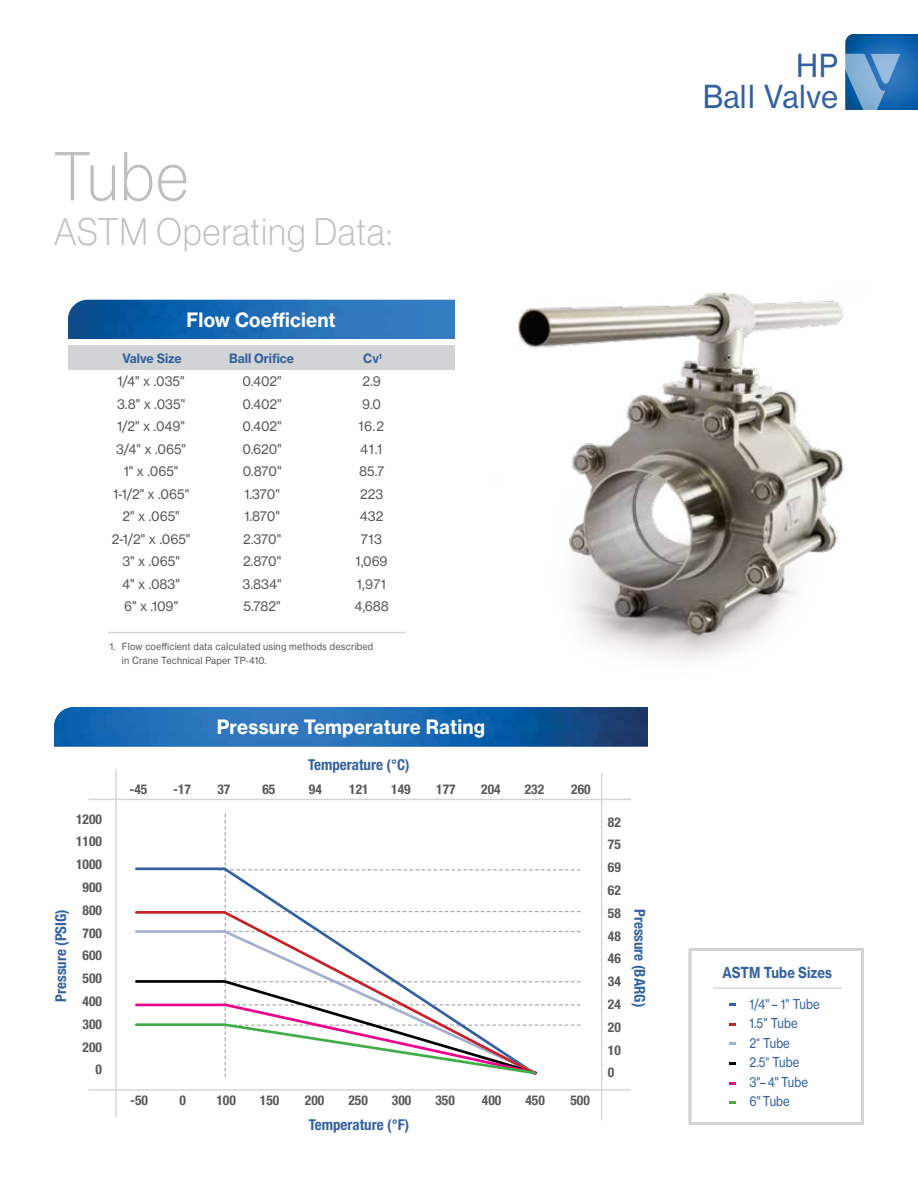
<style>
.page{position:relative;width:918px;height:1188px;background:#fff}
.page>*{position:absolute;margin:0;border:0;box-sizing:border-box;transform-origin:0 0}
.t1{font:67.5px "N Haas Grotesk DS Std 35 X Lt";color:#bcbec0;scale:.95 1}
.t2{font:37.5px "N Haas Grotesk DS Std 35 X Lt";letter-spacing:.035em;color:#bcbec0;scale:.95 1}
.t3{font:31.2px/31.2px "N Haas Grotesk TX Std 55 Rg";letter-spacing:.005em;color:#33619f;text-align:right;scale:.95 1}
.t4{font:19.5px "N Haas Grotesk TX Std 75 Bd";letter-spacing:.01em;color:#fff;scale:.95 1}
.t5{font:700 condensed 15px "Helvetica Neue LT Std";color:#33619f}
.t6{font:15px "N Haas Grotesk TX Std 75 Bd";letter-spacing:.01em;color:#33619f;scale:.85 1}
.t7{font:13.5px "N Haas Grotesk TX Std 55 Rg";color:#58595b;scale:.95 1}
.t8{font:700 condensed 13.5px/22.8px "Helvetica Neue LT Std";color:#58595b;text-align:right}
.t9{font:13.5px/19.5px "N Haas Grotesk TX Std 55 Rg";letter-spacing:.01em;color:#33619f;scale:.85 1}
.t10{font:12.75px "N Haas Grotesk TX Std 75 Bd";color:#33619f;scale:.95 1}
.t11{font:9.75px/13.5px "N Haas Grotesk TX Std 55 Rg";letter-spacing:.02em;color:#58595b;scale:.93 1}
.s1{font-family:"N Haas Grotesk DS Pro 55 Rg"}
</style>
<div class="page">
<svg style="left:845px;top:34px;width:73px;height:76px;background:#3d7fbb"></svg>
<img style="left:518px;top:292px;width:327px;height:368px">
<div style="left:688px;top:948px;width:176px;height:177px;border:3px solid #d1d3d4"></div>
<img style="left:54px;top:707px;width:594px;height:40px">
<hr style="left:89px;top:1089px;width:541px;height:2px;background:#d1d3d4">
<hr style="left:89px;top:799px;width:542px;height:1px;background:#d1d3d4">
<hr style="left:115px;top:770px;width:2px;height:347px;background:#d1d3d4">
<hr style="left:601px;top:773px;width:1px;height:347px;background:#d1d3d4">
<svg style="left:135px;top:814px;width:446px;height:263px"></svg>
<svg style="left:729px;top:1004px;width:7px;height:2px"></svg>
<svg style="left:729px;top:1043px;width:7px;height:2px"></svg>
<svg style="left:729px;top:1082px;width:7px;height:2px"></svg>
<svg style="left:729px;top:1023px;width:7px;height:3px"></svg>
<hr style="left:713px;top:988px;width:129px;height:1px;background:#d1d3d4">
<svg style="left:729px;top:1062px;width:7px;height:2px"></svg>
<svg style="left:729px;top:1101px;width:7px;height:3px"></svg>
<img style="left:68px;top:300px;width:387px;height:39px">
<div style="left:68px;top:344px;width:391px;height:25px;background:#d1d3d4"></div>
<div style="left:456px;top:284px;width:33px;height:114px;background:#fff"></div>
<div style="left:67px;top:339px;width:396px;height:6px;background:#fff"></div>
<hr style="left:108px;top:632px;width:298px;height:1px;background:#d1d3d4">
<h1 class="t1" style="left:54px;top:139px;width:143px">Tube</h1>
<h2 class="t2" style="left:54px;top:211px;width:357px">ASTM Operating Data:</h2>
<h3 class="t4" style="left:186px;top:307px;width:159px">Flow Coefficient</h3>
<p class="t10" style="left:122px;top:350px;width:64px">Valve Size</p>
<p class="t10" style="left:229px;top:350px;width:70px">Ball Orifice</p>
<p class="t10" style="left:363px;top:350px;width:21px">Cv<sup>1</sup></p>
<p class="t7" style="left:118px;top:373px;width:72px">1/4" x .035"</p>
<p class="t7" style="left:242px;top:373px;width:43px">0.402"</p>
<p class="t7" style="left:363px;top:373px;width:21px">2.9</p>
<p class="t7" style="left:117px;top:395px;width:73px">3.8" x .035"</p>
<p class="t7" style="left:242px;top:395px;width:43px">0.402"</p>
<p class="t7" style="left:362px;top:395px;width:21px">9.0</p>
<p class="t7" style="left:117px;top:418px;width:73px">1/2" x .049"</p>
<p class="t7" style="left:242px;top:418px;width:43px">0.402"</p>
<p class="t7" style="left:358px;top:418px;width:29px">16.2</p>
<p class="t7" style="left:116px;top:440px;width:75px">3/4" x .065"</p>
<p class="t7" style="left:243px;top:440px;width:43px">0.620"</p>
<p class="t7" style="left:360px;top:440px;width:25px">41.1</p>
<p class="t7" style="left:124px;top:463px;width:59px">1" x .065"</p>
<p class="t7" style="left:243px;top:463px;width:42px">0.870"</p>
<p class="t7" style="left:359px;top:463px;width:28px">85.7</p>
<p class="t7" style="left:113px;top:485px;width:82px">1-1/2" x .065"</p>
<p class="t7" style="left:244px;top:485px;width:39px">1.370"</p>
<p class="t7" style="left:360px;top:485px;width:26px">223</p>
<p class="t7" style="left:123px;top:508px;width:62px">2" x .065"</p>
<p class="t7" style="left:244px;top:508px;width:39px">1.870"</p>
<p class="t7" style="left:360px;top:508px;width:26px">432</p>
<p class="t7" style="left:112px;top:530px;width:84px">2-1/2" x .065"</p>
<p class="t7" style="left:243px;top:530px;width:42px">2.370"</p>
<p class="t7" style="left:361px;top:530px;width:24px">713</p>
<p class="t7" style="left:122px;top:553px;width:62px">3" x .065"</p>
<p class="t7" style="left:243px;top:553px;width:42px">2.870"</p>
<p class="t7" style="left:356px;top:553px;width:35px">1,069</p>
<p class="t7" style="left:122px;top:575px;width:62px">4" x .083"</p>
<p class="t7" style="left:243px;top:575px;width:43px">3.834"</p>
<p class="t7" style="left:357px;top:575px;width:32px">1,971</p>
<p class="t7" style="left:124px;top:598px;width:58px">6" x .109"</p>
<p class="t7" style="left:244px;top:598px;width:41px">5.782"</p>
<p class="t7" style="left:354px;top:598px;width:38px">4,688</p>
<p class="t11" style="left:122px;top:640px;width:272px;text-indent:-12px">1. Flow coefficient data calculated using methods described in Crane Technical Paper TP-410.</p>
<h3 class="t4" style="left:217px;top:715px;width:284px">Pressure Temperature Rating</h3>
<p class="t5" style="left:308px;top:755px;width:103px">Temperature (°C)</p>
<p class="t8" style="left:130px;top:777px;width:19px">-45</p>
<p class="t8" style="left:173px;top:777px;width:19px">-17</p>
<p class="t8" style="left:218px;top:777px;width:14px">37</p>
<p class="t8" style="left:263px;top:777px;width:14px">65</p>
<p class="t8" style="left:309px;top:777px;width:14px">94</p>
<p class="t8" style="left:349px;top:777px;width:21px">121</p>
<p class="t8" style="left:391px;top:777px;width:21px">149</p>
<p class="t8" style="left:436px;top:777px;width:21px">177</p>
<p class="t8" style="left:481px;top:777px;width:21px">204</p>
<p class="t8" style="left:525px;top:777px;width:21px">232</p>
<p class="t8" style="left:571px;top:777px;width:21px">260</p>
<p class="t8" style="left:76px;top:807px;width:27px">1200<br>1100<br>1000<br>900<br>800<br>700<br>600<br>500<br>400<br>300<br>200<br>0</p>
<p class="t8" style="left:608px;top:810px;width:14px;text-align:justify">82<br>75<br>69<br>62<br>58<br>48<br>46<br>34<br>24<br>20<br>10<br>0</p>
<p class="t5" style="left:52px;top:1002px;width:94px;rotate:-90deg">Pressure (PSIG)</p>
<p class="t5" style="left:649px;top:909px;width:100px;rotate:90deg">Pressure (BARG)</p>
<p class="t8" style="left:130px;top:1089px;width:19px">-50</p>
<p class="t8" style="left:179px;top:1089px;width:8px">0</p>
<p class="t8" style="left:216px;top:1089px;width:21px">100</p>
<p class="t8" style="left:260px;top:1089px;width:21px">150</p>
<p class="t8" style="left:305px;top:1089px;width:21px">200</p>
<p class="t8" style="left:348px;top:1089px;width:21px">250</p>
<p class="t8" style="left:392px;top:1089px;width:21px">300</p>
<p class="t8" style="left:435px;top:1089px;width:21px">350</p>
<p class="t8" style="left:482px;top:1089px;width:21px">400</p>
<p class="t8" style="left:525px;top:1089px;width:21px">450</p>
<p class="t8" style="left:570px;top:1089px;width:21px">500</p>
<p class="t5" style="left:309px;top:1115px;width:102px">Temperature (°F)</p>
<h3 class="t3" style="left:703px;top:50px;width:144px">HP<br>Ball Valve</h3>
<p class="t6" style="left:723px;top:963px;width:130px">ASTM Tube Sizes</p>
<p class="t9" style="left:749px;top:994px;width:84px">1/4" – 1" Tube<br>1.5" Tube<br>2<span class="s1">"</span> Tube<br>2.5<span class="s1">"</span> Tube<br>3" – 4" Tube<br>6" Tube</p>
</div>
